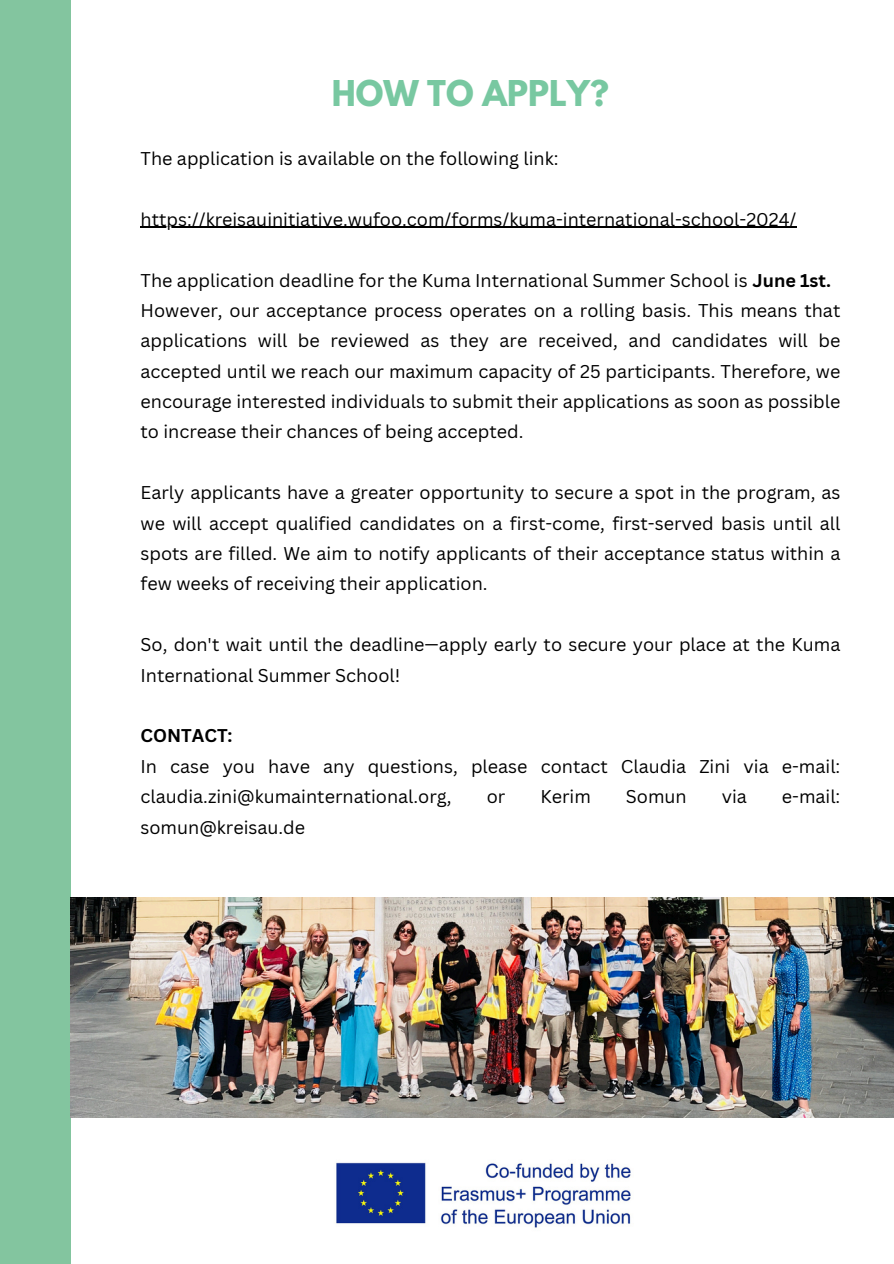
<style>
.page{position:relative;width:894px;height:1264px;background:#fff}
.page>*{position:absolute;margin:0;border:0;box-sizing:border-box;transform-origin:0 0}
.t1{font:700 31.5px "League Spartan";color:#78c8a1}
.t2{font:18px/30.3px "Canva Sans";color:#000;text-align:justify}
.t3{font:700 18px "Canva Sans";color:#000}
.s1{font-weight:700}
</style>
<div class="page">
<hr style="left:140px;top:227px;width:656px;height:1px;background:#000">
<div style="left:0;top:0;width:70px;height:1263px;background:#83c59f"></div>
<img style="left:70px;top:897px;width:823px;height:220px">
<img style="left:336px;top:1162px;width:295px;height:66px">
<p class="t1" style="left:331px;top:77px;width:278px">HOW TO APPLY?</p>
<h1 class="t2" style="left:140px;top:143px;width:419px">The application is available on the following link:</h1>
<p class="t2" style="left:140px;top:203px;width:657px">https://kreisauinitiative.wufoo.com/forms/kuma-international-school-2024/</p>
<p class="t2" style="left:140px;top:264px;width:691px">The application deadline for the Kuma International Summer School is <span class="s1">June 1st.</span></p>
<p class="t2" style="left:140px;top:295px;width:701px">However, our acceptance process operates on a rolling basis. This means that applications will be reviewed as they are received, and candidates will be accepted until we reach our maximum capacity of 25 participants. Therefore, we encourage interested individuals to submit their applications as soon as possible to increase their chances of being accepted.</p>
<p class="t2" style="left:140px;top:477px;width:701px">Early applicants have a greater opportunity to secure a spot in the program, as we will accept qualified candidates on a first-come, first-served basis until all spots are filled. We aim to notify applicants of their acceptance status within a few weeks of receiving their application.</p>
<p class="t2" style="left:140px;top:629px;width:701px">So, don't wait until the deadline—apply early to secure your place at the Kuma<br>International Summer School!</p>
<p class="t3" style="left:140px;top:723px;width:93px">CONTACT:</p>
<p class="t2" style="left:140px;top:750px;width:701px">In case you have any questions, please contact Claudia Zini via e-mail: claudia.zini@kumainternational.org,</p>
<p class="t2" style="left:486px;top:781px;width:20px">or</p>
<p class="t2" style="left:540px;top:781px;width:52px">Kerim</p>
<p class="t2" style="left:625px;top:781px;width:62px">Somun</p>
<p class="t2" style="left:721px;top:781px;width:27px">via</p>
<p class="t2" style="left:781px;top:781px;width:60px">e-mail:</p>
<p class="t2" style="left:140px;top:811px;width:166px">somun@kreisau.de</p>
</div>
